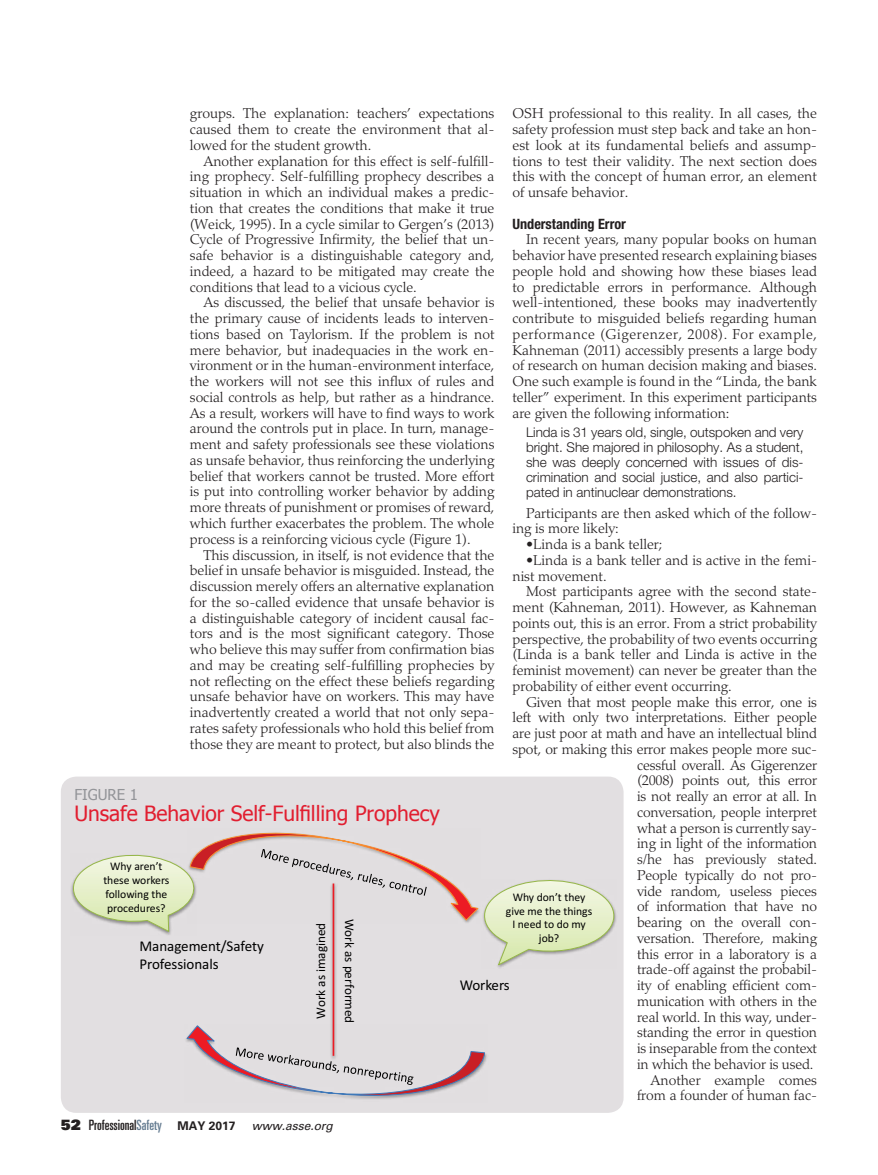
<style>
.page{position:relative;width:878px;height:1175px;background:#fff}
.page>*{position:absolute;margin:0;border:0;box-sizing:border-box;transform-origin:0 0}
.t1{font:21px "Tahoma";color:#e11e30}
.t2{font:15px/17.9px "Calibri";letter-spacing:-.005em;color:#000}
.t3{font:15px "Tahoma";color:#939498}
.t4{font:300 14.25px/15.8px "Palatino LT Std";letter-spacing:-.01em;color:#231f20;text-align:justify}
.t5{font:ultra-condensed 14.25px "Univers LT Std";color:#231f20}
.t6{font:700 condensed 14.25px "Helvetica Neue LT Std";color:#231f20}
.t7{font:300 13.5px/15px "Helvetica Neue LT Std";color:#231f20;text-align:justify}
.t8{font:13.2px "Calibri";color:#000}
.t9{font:11.7px/14px "Calibri";color:#000;text-align:center}
.s1{font-family:"Univers LT Std X Black";font-stretch:normal}
.s2{color:#657c91}
.s3{font-weight:700;font-stretch:normal;font-size:12px}
.s4{font-style:italic;font-stretch:normal;font-size:12px}
</style>
<div class="page">
<div style="left:61px;top:776px;width:562px;height:336px;background:#e2dfe1;border-radius:15px"></div>
<svg style="left:71px;top:832px;width:545px;height:133px"></svg>
<svg style="left:186px;top:1025px;width:299px;height:74px"></svg>
<img style="left:329px;top:881px;width:8px;height:180px">
<hr style="left:332px;top:883px;width:2px;height:172px;background:#ec1b24">
<p class="t4" style="left:512px;top:106px;width:306px">OSH professional to this reality. In all cases, the safety profession must step back and take an hon&shy;est look at its fundamental beliefs and assump&shy;tions to test their validity. The next section does this with the concept of human error, an element of unsafe behavior.</p>
<p class="t6" style="left:512px;top:215px;width:115px">Understanding Error</p>
<p class="t4" style="left:512px;top:232px;width:306px;text-indent:13px">In recent years, many popular books on human behavior have presented research explaining biases people hold and showing how these biases lead to predictable errors in performance. Although well-intentioned, these books may inadvertently contribute to misguided beliefs regarding human performance (Gigerenzer, 2008). For example, Kahneman (2011) accessibly presents a large body of research on human decision making and biases.<br>One such example is found in the “Linda, the bank teller” experiment. In this experiment participants are given the following information:</p>
<p class="t7" style="left:526px;top:425px;width:279px">Linda is 31 years old, single, outspoken and very bright. She majored in philosophy. As a student, she was deeply concerned with issues of dis&shy;crimination and social justice, and also partici&shy;pated in antinuclear demonstrations.</p>
<p class="t4" style="left:512px;top:505px;width:306px;text-indent:13px">Participants are then asked which of the follow&shy;ing is more likely:</p>
<p class="t4" style="left:526px;top:536px;width:138px">•Linda is a bank teller;</p>
<p class="t4" style="left:512px;top:552px;width:306px;text-indent:13px">•Linda is a bank teller and is active in the femi&shy;nist movement.</p>
<p class="t4" style="left:512px;top:584px;width:306px;text-indent:13px">Most participants agree with the second state&shy;ment (Kahneman, 2011). However, as Kahneman points out, this is an error. From a strict probability perspective, the probability of two events occurring (Linda is a bank teller and Linda is active in the feminist movement) can never be greater than the probability of either event occurring.</p>
<p class="t4" style="left:512px;top:694px;width:306px;text-align:right">Given that most people make this error, one is left with only two interpretations. Either people are just poor at math and have an intellectual blind spot, or making this error makes people more suc&shy;cessful overall. As Gigerenzer<br>(2008) points out, this error<br>is not really an error at all. In<br>conversation, people interpret<br>what a person is currently say-<br>ing in light of the information<br>s/he has previously stated.<br>People typically do not pro-<br>vide random, useless pieces<br>of information that have no<br>bearing on the overall con-<br>versation. Therefore, making<br>this error in a laboratory is a<br>trade-off against the probabil-<br>ity of enabling efficient com-<br>munication with others in the<br>real world. In this way, under-<br>standing the error in question<br>is inseparable from the context<br>in which the behavior is used.<br>Another example comes<br>from a founder of human fac-</p>
<p class="t4" style="left:190px;top:106px;width:306px">groups. The explanation: teachers’ expectations caused them to create the environment that al&shy;lowed for the student growth.</p>
<p class="t4" style="left:190px;top:153px;width:306px;text-indent:13px">Another explanation for this effect is self-fulfill&shy;ing prophecy. Self-fulfilling prophecy describes a situation in which an individual makes a predic&shy;tion that creates the conditions that make it true (Weick, 1995). In a cycle similar to Gergen’s (2013)<br>Cycle of Progressive Infirmity, the belief that un&shy;safe behavior is a distinguishable category and, indeed, a hazard to be mitigated may create the conditions that lead to a vicious cycle.</p>
<p class="t4" style="left:190px;top:295px;width:306px;text-indent:13px">As discussed, the belief that unsafe behavior is the primary cause of incidents leads to interven&shy;tions based on Taylorism. If the problem is not mere behavior, but inadequacies in the work en&shy;vironment or in the human-environment interface, the workers will not see this influx of rules and social controls as help, but rather as a hindrance.<br>As a result, workers will have to find ways to work around the controls put in place. In turn, manage&shy;ment and safety professionals see these violations as unsafe behavior, thus reinforcing the underlying belief that workers cannot be trusted. More effort is put into controlling worker behavior by adding more threats of punishment or promises of reward, which further exacerbates the problem. The whole process is a reinforcing vicious cycle (Figure 1).</p>
<p class="t4" style="left:190px;top:547px;width:306px;text-indent:14px">This discussion, in itself, is not evidence that the belief in unsafe behavior is misguided. Instead, the discussion merely offers an alternative explanation for the so-called evidence that unsafe behavior is a distinguishable category of incident causal fac&shy;tors and is the most significant category. Those who believe this may suffer from confirmation bias and may be creating self-fulfilling prophecies by not reflecting on the effect these beliefs regarding unsafe behavior have on workers. This may have inadvertently created a world that not only sepa&shy;rates safety professionals who hold this belief from those they are meant to protect, but also blinds the</p>
<p class="t3" style="left:74px;top:785px;width:65px">Figure 1</p>
<h1 class="t1" style="left:74px;top:799px;width:367px">Unsafe Behavior Self-Fulfilling Prophecy</h1>
<p class="t9" style="left:103px;top:859px;width:68px">Why aren’t these workers following the procedures?</p>
<p class="t9" style="left:506px;top:889px;width:88px">Why don’t they give me the things<br>I need to do my job?</p>
<p class="t8" style="left:311px;top:1018px;width:97px;rotate:-90deg">Work as imagined</p>
<p class="t8" style="left:358px;top:919px;width:105px;rotate:90deg">Work as performed</p>
<p class="t2" style="left:139px;top:936px;width:126px">Management/Safety<br>Professionals</p>
<p class="t2" style="left:459px;top:975px;width:52px">Workers</p>
<p class="t5" style="left:61px;top:1116px;width:274px"><span class="s1">52</span> Professional<span class="s2">Safety</span> <span class="s3">may 2017</span> <span class="s4">www.asse.org</span></p>
</div>
